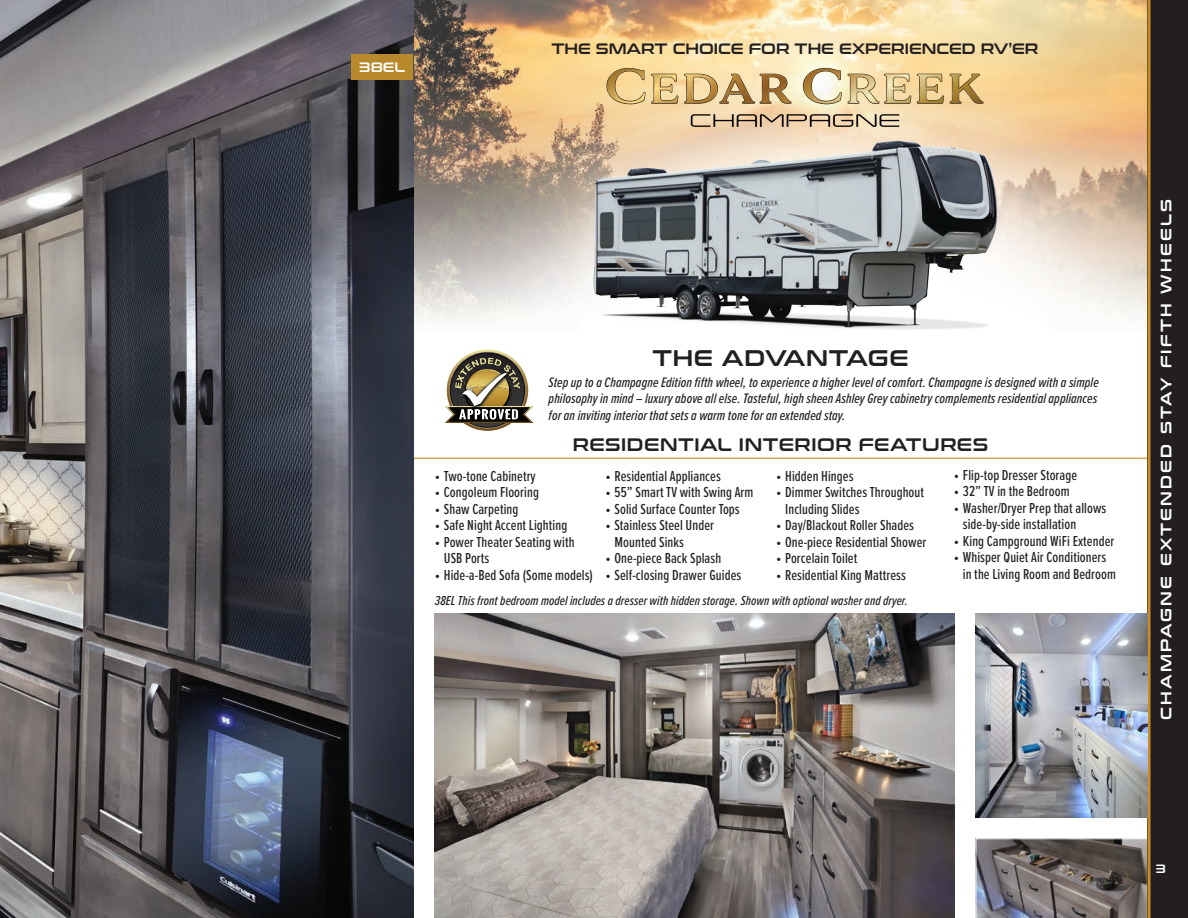
<style>
.page{position:relative;width:1188px;height:918px;background:#fff}
.page>*{position:absolute;margin:0;border:0;box-sizing:border-box;transform-origin:0 0}
.t1{font:22.5px "Conthrax Sb";letter-spacing:.03em;color:#231f20}
.t2{font:18px "Conthrax Sb";letter-spacing:.03em;color:#231f20}
.t3{font:500 15px/16.5px "Proxima Nova Ex Cn";letter-spacing:.005em;color:#231f20}
.t4{font:15px "Conthrax Sb";color:#231f20}
.t5{font:15px "Conthrax Sb";letter-spacing:.15em;color:#fff}
.t6{font:italic 500 14.25px/16.5px "Proxima Nova Ex Cn";letter-spacing:.005em;color:#231f20;text-align:justify}
.t7{font:italic 500 13.5px "Proxima Nova Ex Cn";letter-spacing:.005em;color:#231f20}
.t8{font:13.5px "Conthrax Sb";color:#fff}
.t9{font:12px "Conthrax Sb";color:#fff}
</style>
<div class="page">
<svg style="left:976px;top:839px;width:172px;height:79px"></svg>
<img style="left:413px;top:0;width:735px;height:629px">
<img style="left:435px;top:613px;width:519px;height:305px">
<hr style="left:414px;top:458px;width:734px;height:1px;background:#c98d27">
<img style="left:0;top:0;width:413px;height:918px">
<div style="left:1148px;top:0;width:40px;height:918px;background:#231f20"></div>
<div style="left:351px;top:54px;width:62px;height:26px;background:#b7882c"></div>
<img style="left:588px;top:136px;width:417px;height:215px">
<svg style="left:607px;top:68px;width:376px;height:36px"></svg>
<svg style="left:691px;top:114px;width:208px;height:13px"></svg>
<img style="left:445px;top:349px;width:88px;height:82px">
<hr style="left:1148px;top:0;width:2px;height:918px;background:#c98d27">
<img style="left:976px;top:613px;width:171px;height:204px">
<p class="t8" style="left:359px;top:57px;width:48px">38EL</p>
<p class="t4" style="left:551px;top:37px;width:489px">THE SMART CHOICE FOR THE EXPERIENCED RV’ER</p>
<p class="t1" style="left:653px;top:341px;width:258px">THE ADVANTAGE</p>
<p class="t6" style="left:549px;top:373px;width:552px">Step up to a Champagne Edition fifth wheel, to experience a higher level of comfort. Champagne is designed with a simple philosophy in mind – luxury above all else. Tasteful, high sheen Ashley Grey cabinetry complements residential appliances for an inviting interior that sets a warm tone for an extended stay.</p>
<p class="t2" style="left:573px;top:431px;width:417px">RESIDENTIAL INTERIOR FEATURES</p>
<p class="t3" style="left:435px;top:467px;width:102px">• Two-tone Cabinetry</p>
<p class="t3" style="left:435px;top:483px;width:106px">• Congoleum Flooring</p>
<p class="t3" style="left:435px;top:500px;width:85px">• Shaw Carpeting</p>
<p class="t3" style="left:435px;top:516px;width:134px">• Safe Night Accent Lighting</p>
<p class="t3" style="left:444px;top:533px;width:132px;text-indent:-9px">• Power Theater Seating with<br>USB Ports</p>
<p class="t3" style="left:435px;top:566px;width:160px">• Hide-a-Bed Sofa (Some models)</p>
<p class="t3" style="left:606px;top:467px;width:117px">• Residential Appliances</p>
<p class="t3" style="left:606px;top:483px;width:149px">• 55” Smart TV with Swing Arm</p>
<p class="t3" style="left:606px;top:500px;width:136px">• Solid Surface Counter Tops</p>
<p class="t3" style="left:615px;top:516px;width:101px;text-indent:-9px">• Stainless Steel Under<br>Mounted Sinks</p>
<p class="t3" style="left:606px;top:549px;width:117px">• One-piece Back Splash</p>
<p class="t3" style="left:606px;top:566px;width:137px">• Self-closing Drawer Guides</p>
<p class="t3" style="left:776px;top:467px;width:79px">• Hidden Hinges</p>
<p class="t3" style="left:785px;top:483px;width:140px;text-indent:-9px">• Dimmer Switches Throughout<br>Including Slides</p>
<p class="t3" style="left:776px;top:516px;width:139px">• Day/Blackout Roller Shades</p>
<p class="t3" style="left:776px;top:533px;width:152px">• One-piece Residential Shower</p>
<p class="t3" style="left:776px;top:549px;width:83px">• Porcelain Toilet</p>
<p class="t3" style="left:776px;top:566px;width:131px">• Residential King Mattress</p>
<p class="t7" style="left:435px;top:591px;width:474px">38EL This front bedroom model includes a dresser with hidden storage. Shown with optional washer and dryer.</p>
<p class="t3" style="left:954px;top:466px;width:125px">• Flip-top Dresser Storage</p>
<p class="t3" style="left:954px;top:482px;width:117px">• 32” TV in the Bedroom</p>
<p class="t3" style="left:963px;top:499px;width:145px;text-indent:-9px">• Washer/Dryer Prep that allows side-by-side installation</p>
<p class="t3" style="left:954px;top:532px;width:162px">• King Campground WiFi Extender</p>
<p class="t3" style="left:963px;top:548px;width:155px;text-indent:-9px">• Whisper Quiet Air Conditioners in the Living Room and Bedroom</p>
<p class="t5" style="left:1155px;top:720px;width:522px;rotate:-90deg">CHAMPAGNE EXTENDED STAY FIFTH WHEELS</p>
<p class="t9" style="left:1156px;top:859px;width:12px">3</p>
</div>
